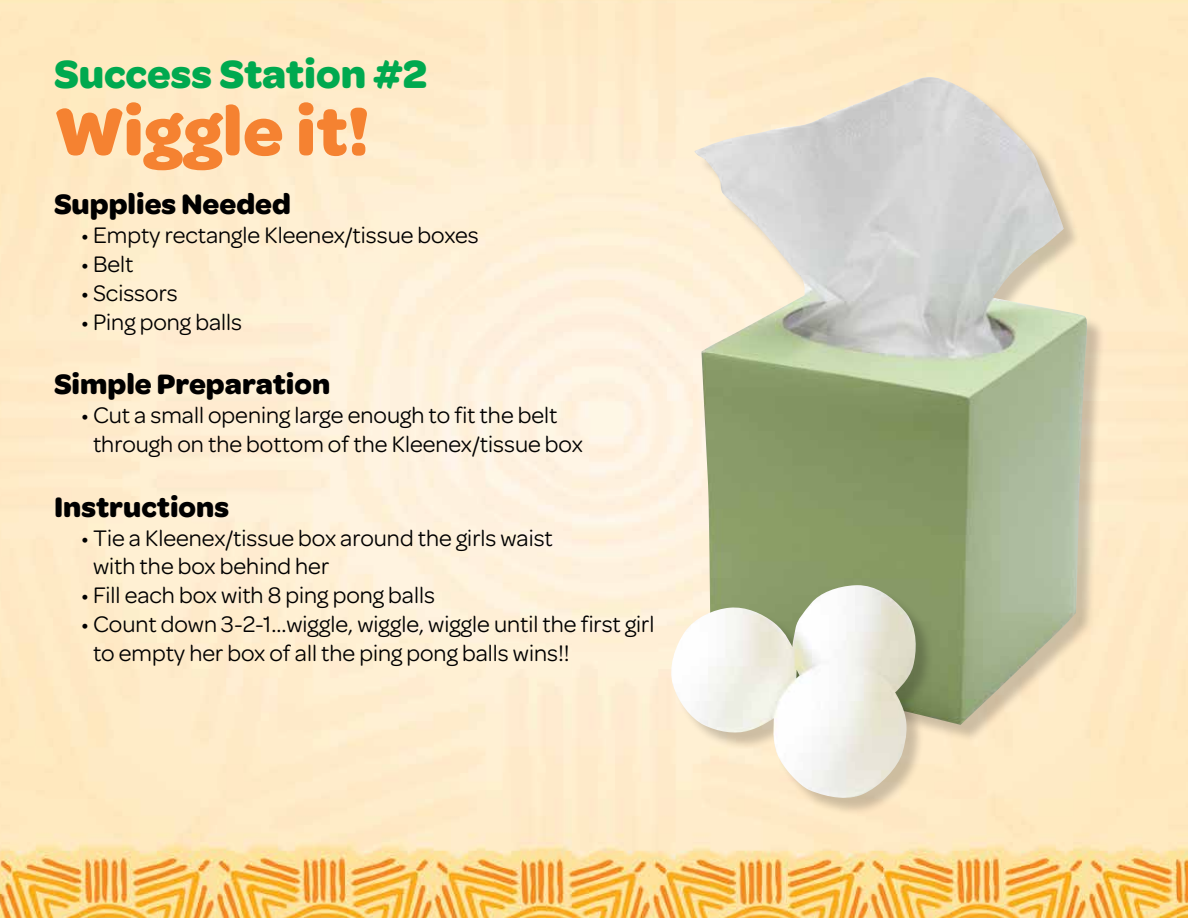
<style>
.page{position:relative;width:1188px;height:918px;background:#fff}
.page>*{position:absolute;margin:0;border:0;box-sizing:border-box;transform-origin:0 0}
.t1{font:700 72px "Omnes Girl Scouts";color:#f58231}
.t2{font:700 42px "Omnes Girl Scouts";color:#00a94f}
.t3{font:700 30px "Omnes Girl Scouts";color:#000}
.t4{font:24px/28.8px "Omnes Girl Scouts";color:#000}
</style>
<div class="page">
<img style="left:0;top:0;width:1188px;height:918px">
<div style="left:698px;top:79px;width:407px;height:664px;background:#000;opacity:.2"></div>
<img style="left:694px;top:77px;width:395px;height:648px">
<div style="left:674px;top:588px;width:260px;height:229px;background:#000;opacity:.2"></div>
<img style="left:668px;top:585px;width:251px;height:218px">
<h2 class="t2" style="left:54px;top:42px;width:374px">Success Station #2</h2>
<h1 class="t1" style="left:54px;top:78px;width:317px">Wiggle it!</h1>
<p class="t3" style="left:54px;top:182px;width:238px">Supplies Needed</p>
<p class="t4" style="left:81px;top:219px;width:399px">• Empty rectangle Kleenex/tissue boxes</p>
<p class="t4" style="left:81px;top:248px;width:54px">• Belt</p>
<p class="t4" style="left:81px;top:277px;width:98px">• Scissors</p>
<p class="t4" style="left:81px;top:306px;width:163px">• Ping pong balls</p>
<p class="t3" style="left:54px;top:362px;width:278px">Simple Preparation</p>
<p class="t4" style="left:93px;top:399px;width:491px;text-indent:-12px">• Cut a small opening large enough to fit the belt through on the bottom of the Kleenex/tissue box</p>
<p class="t3" style="left:54px;top:484px;width:177px">Instructions</p>
<p class="t4" style="left:93px;top:522px;width:461px;text-indent:-12px">• Tie a Kleenex/tissue box around the girls waist with the box behind her</p>
<p class="t4" style="left:81px;top:579px;width:355px">• Fill each box with 8 ping pong balls</p>
<p class="t4" style="left:93px;top:608px;width:563px;text-indent:-12px">• Count down 3-2-1…wiggle, wiggle, wiggle until the first girl to empty her box of all the ping pong balls wins!!</p>
</div>
